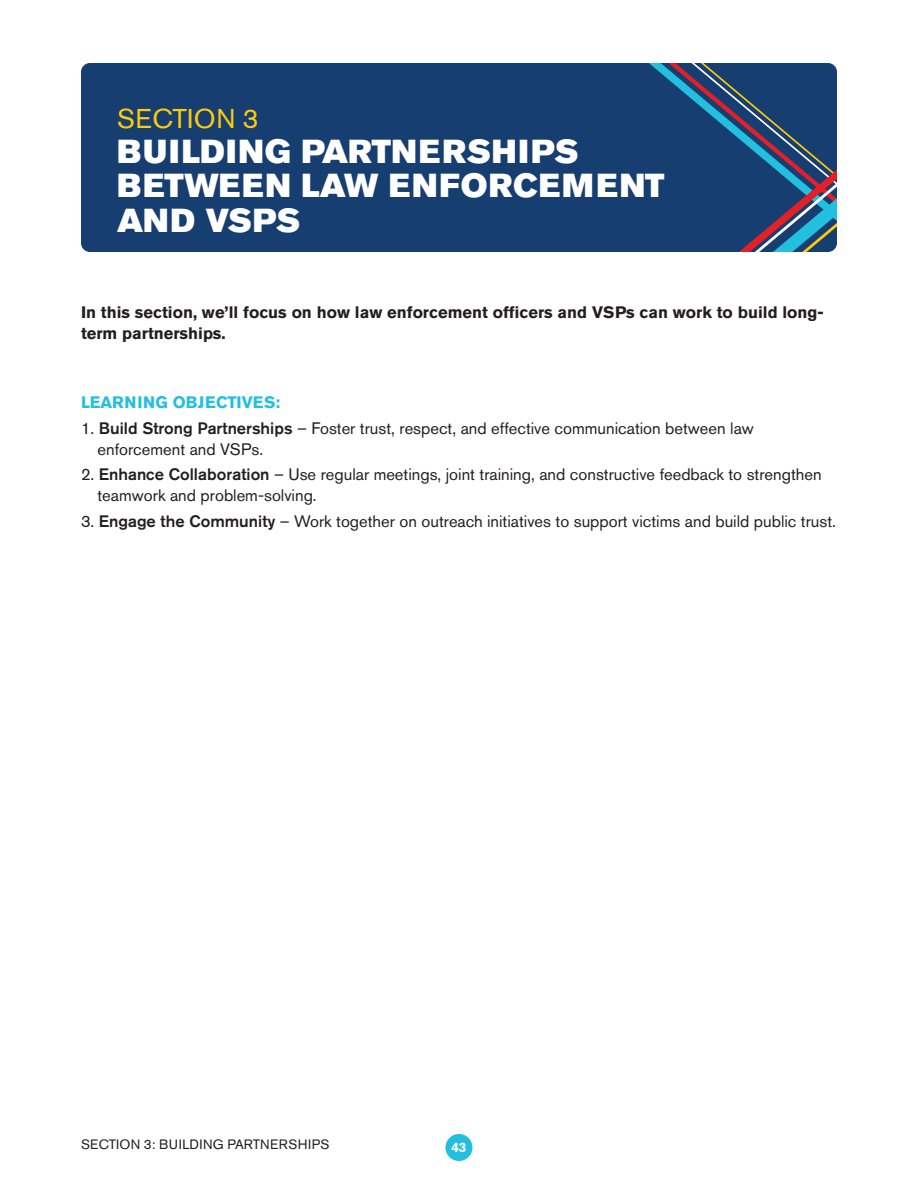
<style>
.page{position:relative;width:918px;height:1188px;background:#fff}
.page>*{position:absolute;margin:0;border:0;box-sizing:border-box;transform-origin:0 0}
.t1{font:33px/34.5px "Akzidenz Grotesk BE Super";letter-spacing:.03em;color:#fff}
.t2{font:27px "Akzidenz Grotesk BE";letter-spacing:.02em;color:#feca0a}
.t3{font:16.5px/21px "Akzidenz Grotesk BE";color:#231f20}
.t4{font:700 16.5px/21px "Akzidenz Grotesk BE";color:#231f20}
.t5{font:700 16.5px "Akzidenz Grotesk BE";letter-spacing:.01em;color:#22bfde}
.t6{font:13.5px "Akzidenz Grotesk BE";letter-spacing:.02em;color:#231f20}
.t7{font:700 13.5px "Akzidenz Grotesk BE";color:#fff}
.s1{font-weight:500}
</style>
<div class="page">
<div style="left:446px;top:1134px;width:26px;height:27px;background:#22bfde;border-radius:50%"></div>
<div style="left:81px;top:63px;width:756px;height:189px;background:#163e70;border-radius:9px"></div>
<svg style="left:649px;top:63px;width:188px;height:189px"></svg>
<p class="t2" style="left:117px;top:103px;width:143px">SECTION 3</p>
<p class="t1" style="left:117px;top:134px;width:549px">BUILDING PARTNERSHIPS<br>BETWEEN LAW ENFORCEMENT<br>AND VSPS</p>
<p class="t4" style="left:81px;top:302px;width:744px">In this section, we’ll focus on how law enforcement officers and VSPs can work to build long&shy;term partnerships.</p>
<p class="t5" style="left:81px;top:393px;width:201px">LEARNING OBJECTIVES:</p>
<p class="t3" style="left:98px;top:418px;width:658px;text-indent:-16px">1. <span class="s1">Build Strong Partnerships</span> – Foster trust, respect, and effective communication between law enforcement and VSPs.</p>
<p class="t3" style="left:98px;top:464px;width:726px;text-indent:-16px">2. <span class="s1">Enhance Collaboration</span> – Use regular meetings, joint training, and constructive feedback to strengthen teamwork and problem-solving.</p>
<p class="t3" style="left:81px;top:511px;width:757px">3. <span class="s1">Engage the Community</span> – Work together on outreach initiatives to support victims and build public trust.</p>
<p class="t6" style="left:81px;top:1136px;width:250px">SECTION 3: BUILDING PARTNERSHIPS</p>
<p class="t7" style="left:451px;top:1139px;width:17px">43</p>
</div>
